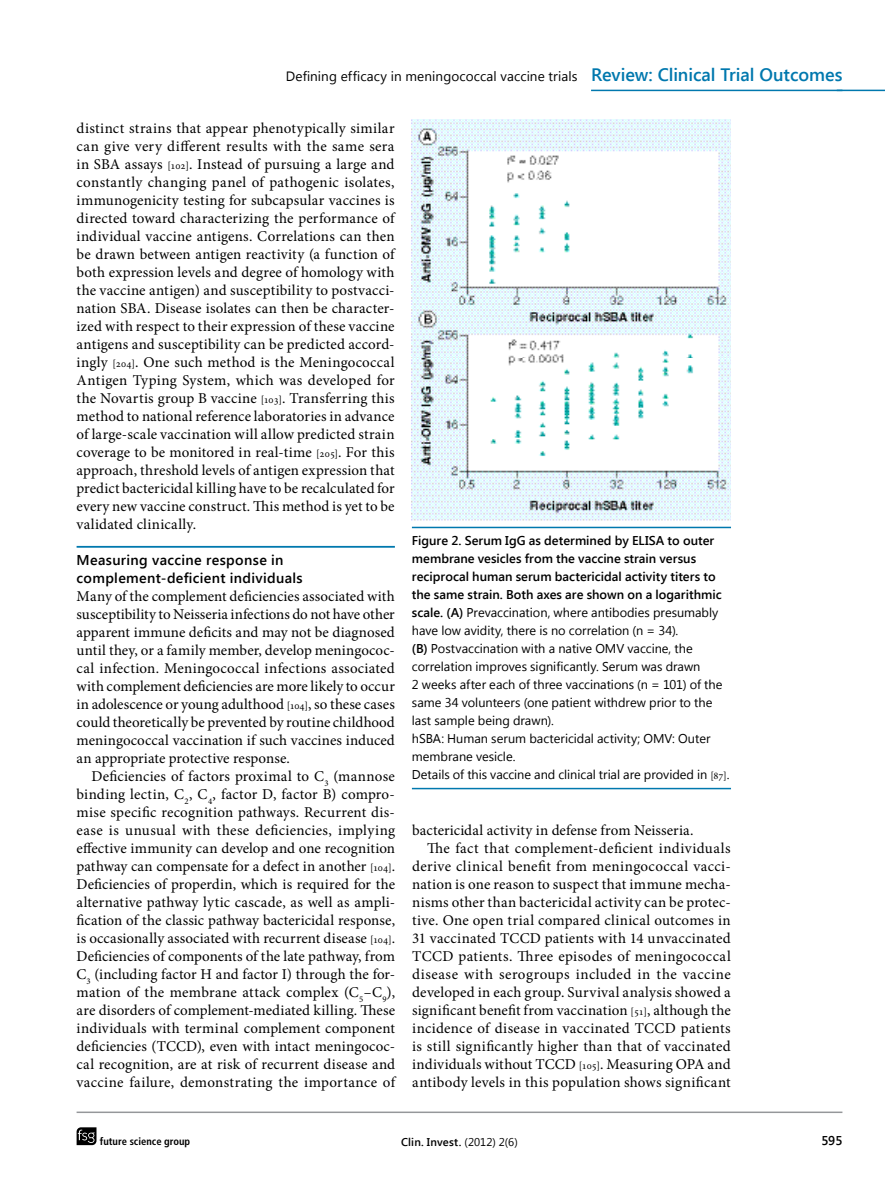
<style>
.page{position:relative;width:885px;height:1191px;background:#fff}
.page>*{position:absolute;margin:0;border:0;box-sizing:border-box;transform-origin:0 0}
.t1{font:15px/18px "Minion Pro";letter-spacing:.02em;color:#000;text-align:justify}
.t2{font:600 14.25px/18px "Segoe UI";letter-spacing:.025em;color:#000}
.t3{font:13.5px "Segoe UI";letter-spacing:.01em;color:#000}
.t4{font:12.75px/18px "Segoe UI";color:#000}
.t5{font:600 12.75px "Segoe UI";color:#000}
.t6{font:600 11.25px "Segoe UI";letter-spacing:.015em;color:#000}
.t7{font:700 condensed 10.5px "Frutiger LT Std";color:#000}
.s1{font-weight:600;font-size:18px;color:#0078ae}
.s2{font-size:10.5px}
.s3{font-weight:600}
.s4{font-family:"Minion Pro";font-size:10.5px}
.s5{font-weight:400}
</style>
<div class="page">
<svg style="left:77px;top:1127px;width:19px;height:18px"></svg>
<hr style="left:77px;top:1111px;width:765px;height:2px;background:#95979a">
<hr style="left:836px;top:90px;width:48px;height:1px;background:#0078ae">
<hr style="left:591px;top:90px;width:251px;height:1px;background:#0078ae">
<hr style="left:77px;top:546px;width:318px;height:2px;background:#0078ae">
<img style="left:411px;top:119px;width:319px;height:402px">
<hr style="left:412px;top:527px;width:319px;height:1px;background:#0078ae">
<hr style="left:412px;top:788px;width:319px;height:1px;background:#0078ae">
<p class="t3" style="left:286px;top:67px;width:558px">Defining efficacy in meningococcal vaccine trials <span class="s1">Review: Clinical Trial Outcomes</span></p>
<p class="t1" style="left:77px;top:119px;width:319px">distinct strains that appear phenotypically similar can give very different results with the same sera in SBA assays <span class="s2">[102]</span>. Instead of pursuing a large and constantly changing panel of pathogenic isolates, immunogenicity testing for subcapsular vaccines is directed toward characterizing the performance of individual vaccine antigens. Correlations can then be drawn between antigen reactivity (a function of both expression levels and degree of homology with the vaccine antigen) and susceptibility to postvacci&shy;nation SBA. Disease isolates can then be character&shy;ized with respect to their expression of these vaccine antigens and susceptibility can be predicted accord&shy;ingly <span class="s2">[204]</span>. One such method is the Meningococcal Antigen Typing System, which was developed for the Novartis group B vaccine <span class="s2">[103]</span>. Transferring this method to national reference laboratories in advance of large-scale vaccination will allow predicted strain coverage to be monitored in real-time <span class="s2">[205]</span>. For this approach, threshold levels of antigen expression that predict bactericidal killing have to be recalculated for every new vaccine construct. This method is yet to be validated clinically.</p>
<p class="t2" style="left:77px;top:550px;width:228px">Measuring vaccine response in complement-deficient individuals</p>
<p class="t1" style="left:77px;top:587px;width:320px">Many of the complement deficiencies associated with susceptibility to Neisseria infections do not have other apparent immune deficits and may not be diagnosed until they, or a family member, develop meningococ&shy;cal infection. Meningococcal infections associated with complement deficiencies are more likely to occur in adolescence or young adulthood <span class="s2">[104]</span>, so these cases could theoretically be prevented by routine childhood meningococcal vaccination if such vaccines induced an appropriate protective response.</p>
<p class="t1" style="left:77px;top:767px;width:320px;text-indent:15px">Deficiencies of factors proximal to C<sub>3</sub> (mannose binding lectin, C<sub>2</sub>, C<sub>4</sub>, factor D, factor B) compro&shy;mise specific recognition pathways. Recurrent dis&shy;ease is unusual with these deficiencies, implying effective immunity can develop and one recognition pathway can compensate for a defect in another <span class="s2">[104]</span>.<br>Deficiencies of properdin, which is required for the alternative pathway lytic cascade, as well as ampli&shy;fication of the classic pathway bactericidal response, is occasionally associated with recurrent disease <span class="s2">[104]</span>.<br>Deficiencies of components of the late pathway, from C<sub>3</sub> (including factor H and factor I) through the for&shy;mation of the membrane attack complex (C<sub>5</sub>–C<sub>9</sub>), are disorders of complement-mediated killing. These individuals with terminal complement component deficiencies (TCCD), even with intact meningococ&shy;cal recognition, are at risk of recurrent disease and vaccine failure, demonstrating the importance of</p>
<p class="t4" style="left:412px;top:531px;width:319px"><span class="s3">Figure 2. Serum IgG as determined by ELISA to outer membrane vesicles from the vaccine strain versus reciprocal human serum bactericidal activity titers to the same strain. Both axes are shown on a logarithmic scale. (A)</span> Prevaccination, where antibodies presumably have low avidity, there is no correlation (n = 34).<br><span class="s3">(B)</span> Postvaccination with a native OMV vaccine, the correlation improves significantly. Serum was drawn<br>2 weeks after each of three vaccinations (n = 101) of the same 34 volunteers (one patient withdrew prior to the last sample being drawn).<br>hSBA: Human serum bactericidal activity; OMV: Outer membrane vesicle.<br>Details of this vaccine and clinical trial are provided in <span class="s4">[87]</span>.</p>
<p class="t1" style="left:412px;top:821px;width:283px">bactericidal activity in defense from Neisseria.</p>
<p class="t1" style="left:427px;top:839px;width:305px">The fact that complement-deficient individuals</p>
<p class="t1" style="left:412px;top:857px;width:320px">derive clinical benefit from meningococcal vacci-</p>
<p class="t1" style="left:412px;top:875px;width:320px">nation is one reason to suspect that immune mecha-</p>
<p class="t1" style="left:412px;top:893px;width:320px">nisms other than bactericidal activity can be protec-</p>
<p class="t1" style="left:412px;top:911px;width:320px">tive. One open trial compared clinical outcomes in</p>
<p class="t1" style="left:412px;top:929px;width:320px">31 vaccinated TCCD patients with 14 unvaccinated</p>
<p class="t1" style="left:412px;top:947px;width:320px">TCCD patients. Three episodes of meningococcal</p>
<p class="t1" style="left:412px;top:965px;width:320px">disease with serogroups included in the vaccine</p>
<p class="t1" style="left:412px;top:983px;width:320px">developed in each group. Survival analysis showed a</p>
<p class="t1" style="left:412px;top:1001px;width:320px">significant benefit from vaccination <span class="s2">[51]</span>, although the</p>
<p class="t1" style="left:412px;top:1019px;width:320px">incidence of disease in vaccinated TCCD patients</p>
<p class="t1" style="left:412px;top:1037px;width:320px">is still significantly higher than that of vaccinated</p>
<p class="t1" style="left:412px;top:1055px;width:320px">individuals without TCCD <span class="s2">[105]</span>. Measuring OPA and</p>
<p class="t1" style="left:412px;top:1073px;width:320px">antibody levels in this population shows significant</p>
<p class="t7" style="left:100px;top:1135px;width:92px">future science group</p>
<p class="t6" style="left:401px;top:1133px;width:118px">Clin. Invest. <span class="s5">(2012) 2(6)</span></p>
<p class="t5" style="left:821px;top:1131px;width:23px">595</p>
</div>
